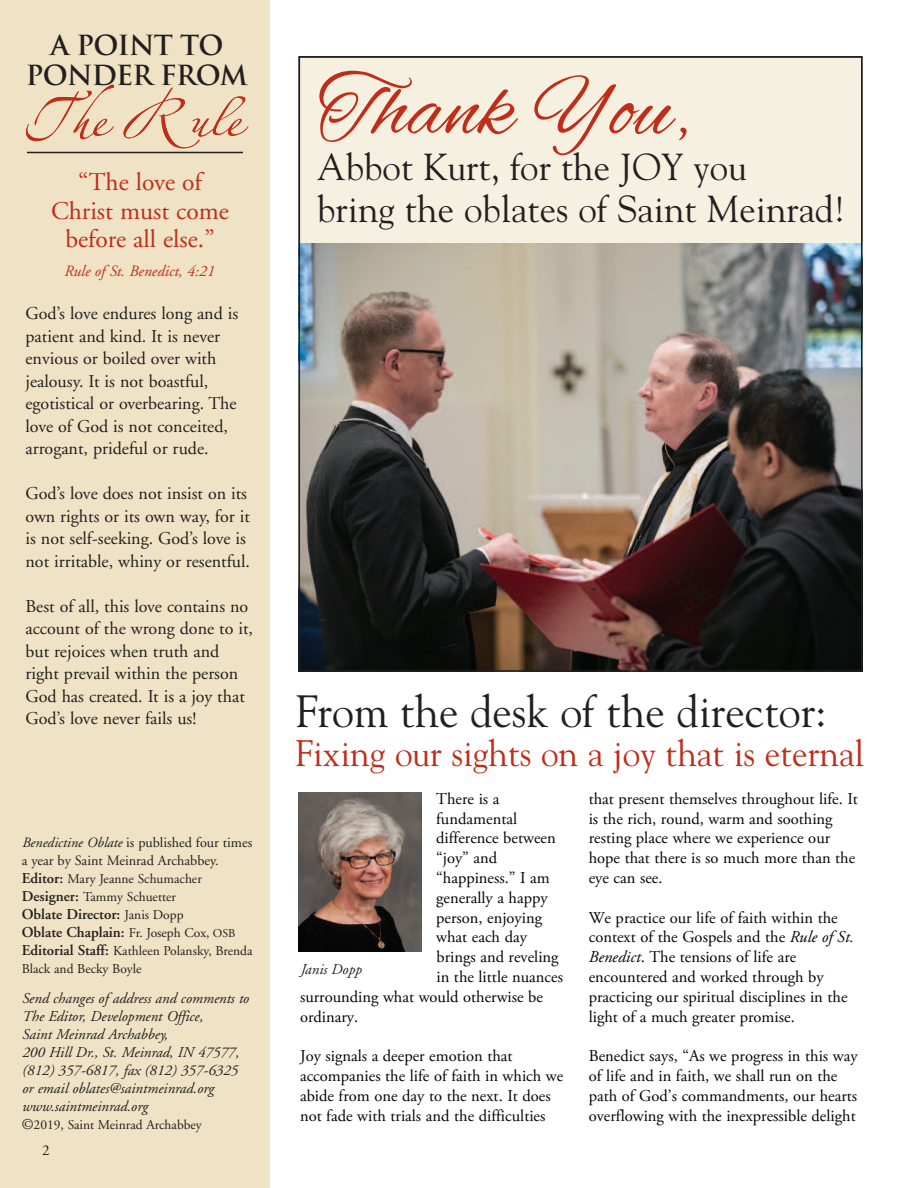
<style>
.page{position:relative;width:918px;height:1188px;background:#fff}
.page>*{position:absolute;margin:0;border:0;box-sizing:border-box;transform-origin:0 0}
.t1{font:87.45px "Alex Brush";color:#c02d19}
.t2{font:73.05px "Linotype Zapfino Three";color:#c02d19}
.t3{font:45px "Goudy";color:#231f20}
.t4{font:37.5px/42px "Goudy";color:#231f20}
.t5{font:36.75px "Goudy";color:#c02d19;scale:.96 1}
.t6{font:700 27px/30px "Trajan Pro";letter-spacing:-.03em;color:#231f20;text-align:center}
.t7{font:25.5px/28.5px "Adobe Garamond";color:#c02d19;text-align:center}
.t8{font:18px/22.5px "Adobe Garamond";color:#231f20}
.t9{font:16.5px/19.8px "Adobe Garamond Pro";color:#070504}
.t10{font:italic 15.75px "Adobe Garamond";color:#c02d19}
.t11{font:italic 15px/18px "Adobe Garamond";color:#231f20}
.t12{font:600 15px/18px "Adobe Garamond";color:#231f20}
.t13{font:15px "Adobe Garamond";color:#231f20}
.t14{font:14.25px/18px "Adobe Garamond";color:#231f20}
.t15{font:13.5px/18px "Adobe Garamond";color:#231f20}
.s1{font-style:italic}
.s2{font-weight:600;font-size:15px}
.s3{font-weight:400;font-size:13.5px}
.s4{font-weight:400;font-size:12px}
.s5{font-size:15px}
</style>
<div class="page">
<div style="left:300px;top:58px;width:561px;height:612px;background:#f6f0e1"></div>
<div style="left:0;top:0;width:270px;height:1188px;background:#efe2c5"></div>
<hr style="left:27px;top:152px;width:216px;height:1px;background:#231f20">
<img style="left:298px;top:793px;width:123px;height:159px">
<img style="left:302px;top:243px;width:557px;height:426px">
<div style="left:299px;top:56px;width:563px;height:616px;border:2px solid #231f20"></div>
<h3 class="t6" style="left:26px;top:30px;width:224px">A POINT TO<br>PONDER FROM</h3>
<h2 class="t2" style="left:23px;top:66px;width:220px">TheRule</h2>
<h3 class="t7" style="left:51px;top:170px;width:179px">“The love of<br>Christ must come before all else.”</h3>
<p class="t10" style="left:64px;top:264px;width:152px">Rule of St. Benedict, 4:21</p>
<p class="t8" style="left:25px;top:304px;width:214px">God’s love endures long and is patient and kind. It is never envious or boiled over with jealousy. It is not boastful, egotistical or overbearing. The love of God is not conceited, arrogant, prideful or rude.</p>
<p class="t8" style="left:25px;top:484px;width:226px">God’s love does not insist on its own rights or its own way, for it is not self-seeking. God’s love is not irritable, whiny or resentful.</p>
<p class="t8" style="left:25px;top:596px;width:229px">Best of all, this love contains no account of the wrong done to it, but rejoices when truth and right prevail within the person<br>God has created. It is a joy that<br>God’s love never fails us!</p>
<p class="t14" style="left:22px;top:835px;width:232px"><span class="s1">Benedictine Oblate</span> is published four times a year by Saint Meinrad Archabbey.</p>
<p class="t15" style="left:22px;top:871px;width:182px"><span class="s2">Editor:</span> Mary Jeanne Schumacher<br><span class="s2">Designer:</span> Tammy Schuetter</p>
<p class="t12" style="left:22px;top:906px;width:215px">Oblate Director: <span class="s3">Janis Dopp<br></span>Oblate Chaplain: <span class="s3">Fr. Joseph Cox,</span> <span class="s4">OSB</span></p>
<p class="t15" style="left:22px;top:943px;width:232px"><span class="s2">Editorial Staff:</span> Kathleen Polansky, Brenda<br>Black and Becky Boyle</p>
<p class="t11" style="left:22px;top:990px;width:228px">Send changes of address and comments to<br>The Editor, Development Office,<br>Saint Meinrad Archabbey,<br>200 Hill Dr., St. Meinrad, IN 47577, (812) 357-6817, fax (812) 357-6325 or email oblates@saintmeinrad.org www.saintmeinrad.org</p>
<p class="t15" style="left:22px;top:1117px;width:182px"><span class="s5">©</span>2019, Saint Meinrad Archabbey</p>
<p class="t13" style="left:42px;top:1145px;width:9px">2</p>
<h1 class="t1" style="left:318px;top:68px;width:373px">Thank You,</h1>
<h3 class="t4" style="left:317px;top:146px;width:530px">Abbot Kurt, for the JOY you<br>bring the oblates of Saint Meinrad!</h3>
<h3 class="t3" style="left:296px;top:685px;width:532px">From the desk of the director:</h3>
<h3 class="t5" style="left:296px;top:731px;width:594px">Fixing our sights on a joy that is eternal</h3>
<p class="t9" style="left:436px;top:790px;width:65px">There is a</p>
<p class="t9" style="left:436px;top:810px;width:82px">fundamental</p>
<p class="t9" style="left:436px;top:830px;width:121px">difference between</p>
<p class="t9" style="left:436px;top:849px;width:63px">“joy” and</p>
<p class="t9" style="left:436px;top:869px;width:115px">“happiness.” I am</p>
<p class="t9" style="left:436px;top:889px;width:113px">generally a happy</p>
<p class="t9" style="left:436px;top:909px;width:107px">person, enjoying</p>
<p class="t9" style="left:436px;top:929px;width:92px">what each day</p>
<p class="t9" style="left:437px;top:948px;width:124px">brings and reveling</p>
<p class="t9" style="left:437px;top:968px;width:128px">in the little nuances</p>
<p class="t9" style="left:300px;top:988px;width:244px">surrounding what would otherwise be</p>
<p class="t9" style="left:300px;top:1008px;width:60px">ordinary.</p>
<p class="t9" style="left:300px;top:1047px;width:265px">Joy signals a deeper emotion that accompanies the life of faith in which we abide from one day to the next. It does not fade with trials and the difficulties</p>
<p class="t11" style="left:300px;top:961px;width:63px">Janis Dopp</p>
<p class="t9" style="left:589px;top:790px;width:271px">that present themselves throughout life. It is the rich, round, warm and soothing resting place where we experience our hope that there is so much more than the eye can see.</p>
<p class="t9" style="left:589px;top:909px;width:267px">We practice our life of faith within the context of the Gospels and the <span class="s1">Rule of St.<br>Benedict</span>. The tensions of life are encountered and worked through by practicing our spiritual disciplines in the light of a much greater promise.</p>
<p class="t9" style="left:589px;top:1047px;width:270px">Benedict says, “As we progress in this way of life and in faith, we shall run on the path of God’s commandments, our hearts overflowing with the inexpressible delight</p>
</div>
